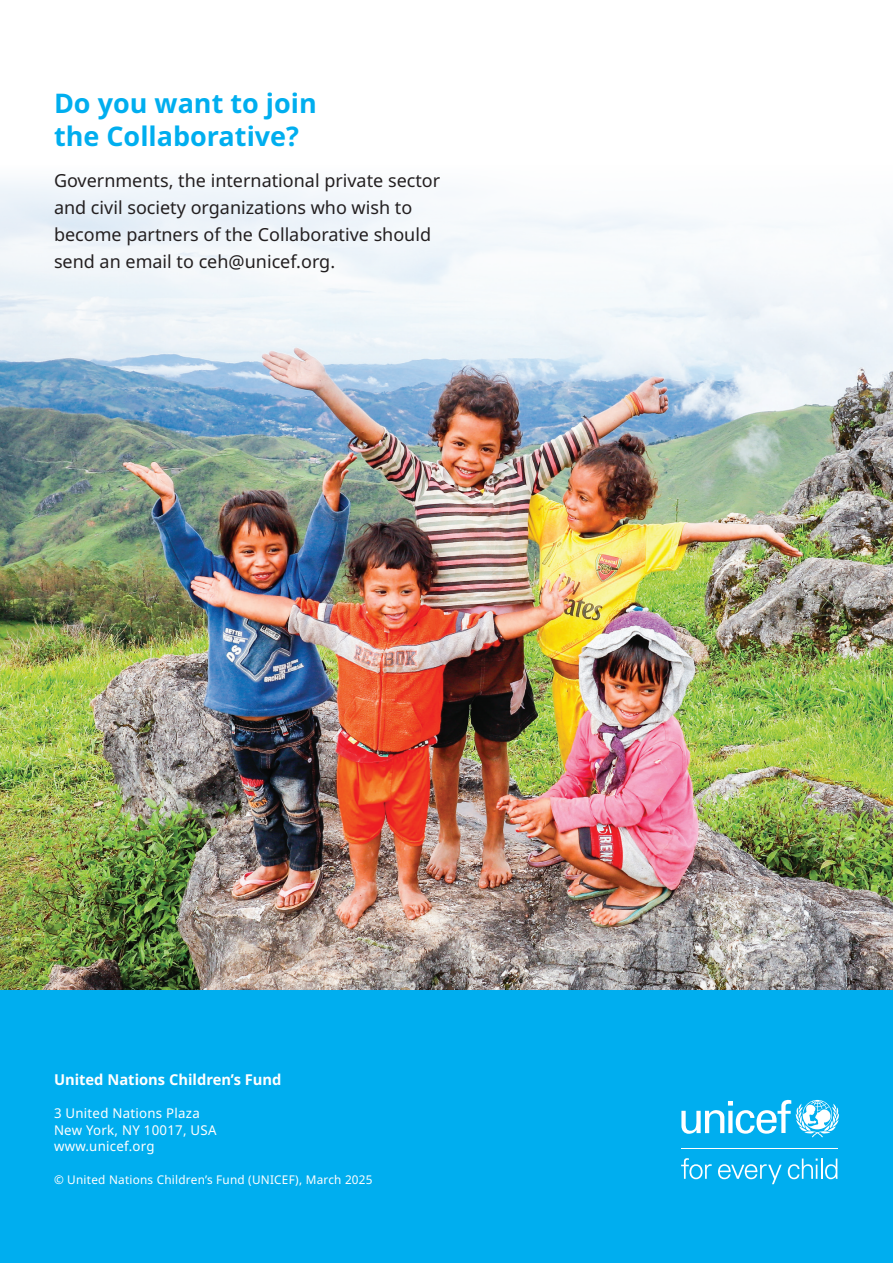
<style>
.page{position:relative;width:893px;height:1263px;background:#fff}
.page>*{position:absolute;margin:0;border:0;box-sizing:border-box;transform-origin:0 0}
.t1{font:700 27px/33px "Noto Sans";color:#00aeef}
.t2{font:18px/27px "Noto Sans";color:#231f20}
.t3{font:700 15px "Noto Sans";color:#fff}
.t4{font:13.5px/16.5px "Noto Sans";letter-spacing:.02em;color:#fff}
.t5{font:12px "Noto Sans";letter-spacing:.02em;color:#fff}
</style>
<div class="page">
<img style="left:0;top:422px;width:893px;height:569px">
<div style="left:0;top:991px;width:893px;height:272px;background:#00aeef"></div>
<svg style="left:0;top:181px;width:893px;height:241px;fill:#eef5f9"></svg>
<svg style="left:681px;top:1100px;width:158px;height:37px"></svg>
<hr style="left:681px;top:1148px;width:156px;height:1px;background:#fff">
<svg style="left:681px;top:1158px;width:31px;height:21px"></svg>
<svg style="left:718px;top:1164px;width:64px;height:20px"></svg>
<svg style="left:788px;top:1158px;width:49px;height:21px"></svg>
<h1 class="t1" style="left:54px;top:87px;width:264px">Do you want to join the Collaborative?</h1>
<p class="t2" style="left:54px;top:167px;width:388px">Governments, the international private sector and civil society organizations who wish to become partners of the Collaborative should send an email to ceh@unicef.org.</p>
<p class="t3" style="left:54px;top:1069px;width:229px">United Nations Children’s Fund</p>
<p class="t4" style="left:54px;top:1105px;width:164px">3 United Nations Plaza<br>New York, NY 10017, USA www.unicef.org</p>
<p class="t5" style="left:54px;top:1171px;width:320px">© United Nations Children’s Fund (UNICEF), March 2025</p>
</div>
